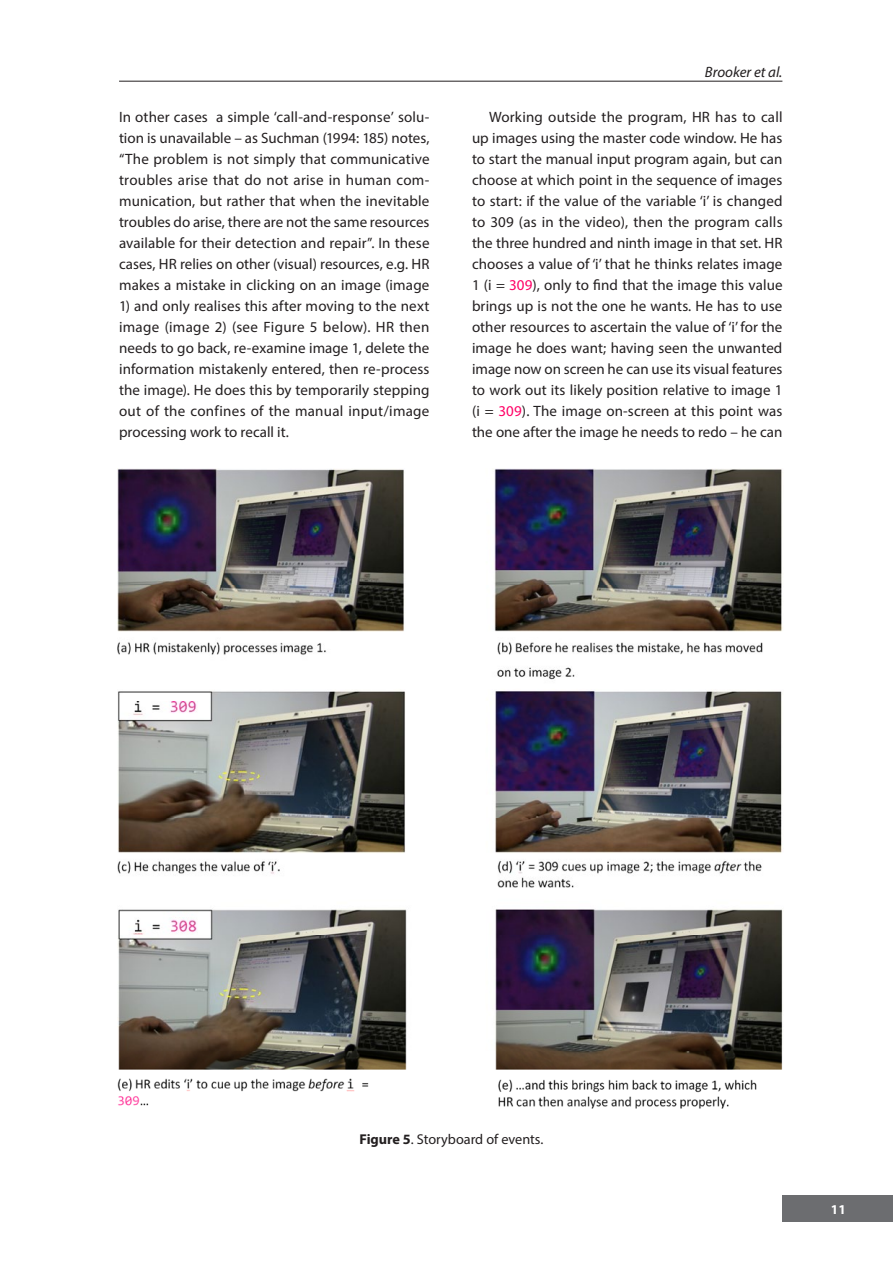
<style>
.page{position:relative;width:893px;height:1263px;background:#fff}
.page>*{position:absolute;margin:0;border:0;box-sizing:border-box;transform-origin:0 0}
.Leipis_ei_sis{font:15px/21px "Myriad Pro";letter-spacing:.01em;color:#231f20;text-align:justify}
.leipis{font:15px/21px "Myriad Pro";color:#231f20;text-align:justify}
.t1{font:italic 15px "Myriad Pro";color:#231f20}
.kuvateksti{font:14.25px "Myriad Pro";color:#231f20}
.t2{font:700 13.5px "Myriad Pro";color:#fff}
.s1{color:#f06}
.s2{font-weight:700}
</style>
<div class="page">
<div style="left:782px;top:1195px;width:111px;height:27px;background:#6c6d70"></div>
<hr style="left:119px;top:81px;width:663px;height:1px;background:#231f20">
<img style="left:118px;top:468px;width:665px;height:641px">
<p class="Leipis_ei_sis" style="left:119px;top:106px;width:312px">In other cases a simple ‘call-and-response’ solu&shy;tion is unavailable – as Suchman (1994: 185) notes, “The problem is not simply that communicative troubles arise that do not arise in human com&shy;munication, but rather that when the inevitable troubles do arise, there are not the same resources available for their detection and repair”. In these cases, HR relies on other (visual) resources, e.g. HR makes a mistake in clicking on an image (image</p>
<p class="Leipis_ei_sis" style="left:119px;top:295px;width:312px">1) and only realises this after moving to the next image (image 2) (see Figure 5 below). HR then needs to go back, re-examine image 1, delete the information mistakenly entered, then re-process the image). He does this by temporarily stepping out of the confines of the manual input/image processing work to recall it.</p>
<p class="t1" style="left:705px;top:63px;width:79px">Brooker et al.</p>
<p class="leipis" style="left:472px;top:106px;width:312px;text-indent:17px">Working outside the program, HR has to call up images using the master code window. He has to start the manual input program again, but can choose at which point in the sequence of images to start: if the value of the variable ‘i’ is changed to 309 (as in the video), then the program calls the three hundred and ninth image in that set. HR chooses a value of ‘i’ that he thinks relates image 1 (i = <span class="s1">309</span>), only to find that the image this value brings up is not the one he wants. He has to use other resources to ascertain the value of ‘i’ for the image he does want; having seen the unwanted image now on screen he can use its visual features to work out its likely position relative to image 1 (i = <span class="s1">309</span>). The image on-screen at this point was the one after the image he needs to redo – he can</p>
<p class="kuvateksti" style="left:359px;top:1130px;width:185px"><span class="s2">Figure 5</span>. Storyboard of events.</p>
<p class="t2" style="left:831px;top:1200px;width:16px">11</p>
</div>
